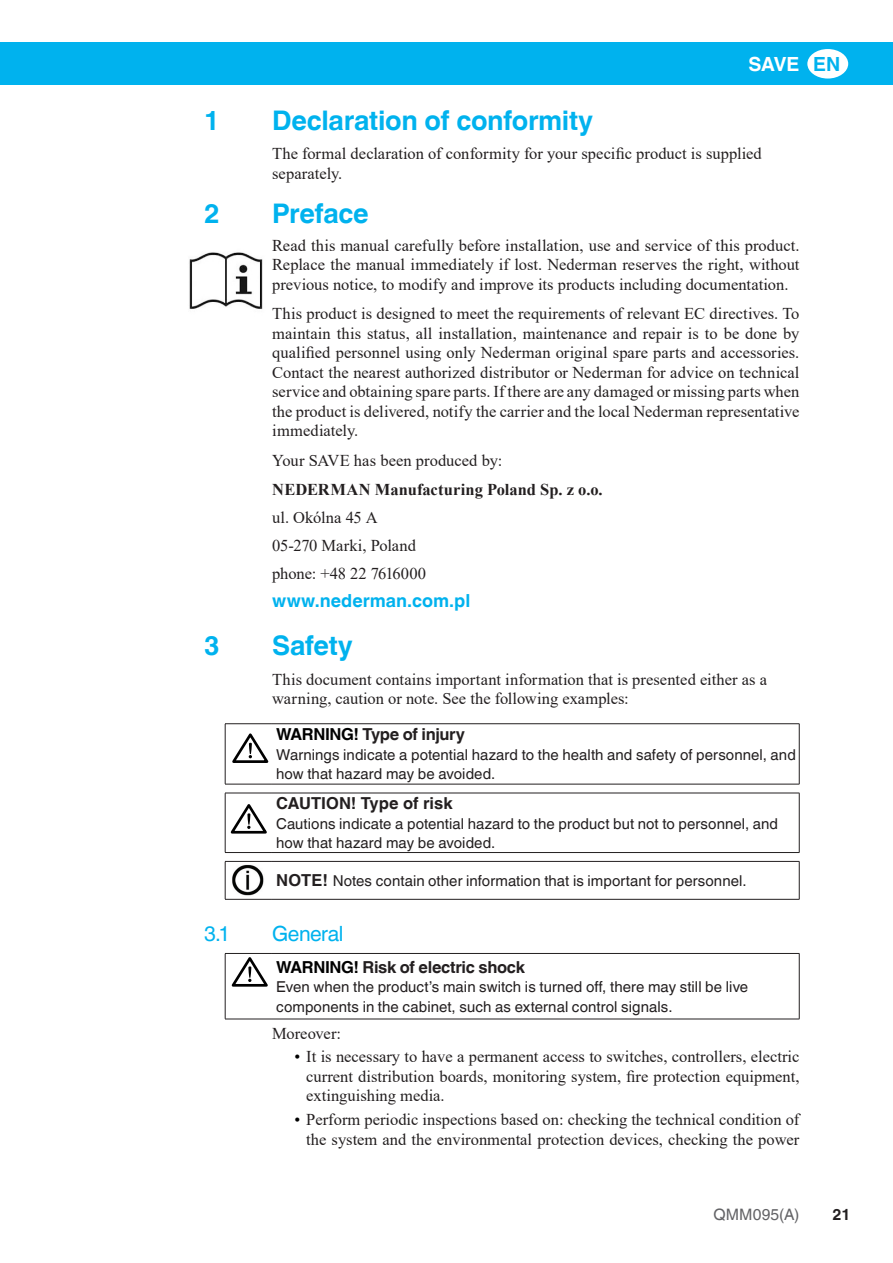
<style>
.page{position:relative;width:893px;height:1263px;background:#fff}
.page>*{position:absolute;margin:0;border:0;box-sizing:border-box;transform-origin:0 0}
.t1{font:700 27px "Helvetica Linotype";letter-spacing:-.01em;color:#00b2ee}
.t2{font:21px "Helvetica Linotype";letter-spacing:-.02em;color:#00b2ee}
.t3{font:700 19.5px "Helvetica Linotype";color:#fff}
.t4{font:700 19.5px "Helvetica Linotype";color:#00b2ee}
.Body{font:700 18px "Helvetica Linotype";color:#00b2ee}
.Body-2{font:16.5px/19.5px "Times New Roman";color:#231f20;text-align:justify}
.Warning_-_Heading{font:700 16.5px "Helvetica Linotype";letter-spacing:-.02em;color:#231f20}
.Body-3{font:700 16.5px "Times New Roman";color:#231f20}
.Warning_-_Heading_ca{font:700 16.5px "Helvetica Linotype";color:#231f20}
.t5{font:15.75px "Helvetica Linotype";letter-spacing:.005em;color:#636366}
.t6{font:700 15.75px "Helvetica Linotype";color:#231f20}
.Warning_-_Body{font:15px/19.5px "Helvetica Linotype";letter-spacing:.005em;color:#231f20}
.Warning_-_Note{font:15px "Helvetica Linotype";letter-spacing:.005em;color:#231f20}
.s1{color:#000}
.s2{font-weight:700;font-size:16.5px}
</style>
<div class="page">
<div style="left:0;top:43px;width:893px;height:42px;background:#00b2ee"></div>
<div style="left:806px;top:48px;width:43px;height:32px;background:#fff;border-radius:50%"></div>
<div style="left:805px;top:47px;width:45px;height:34px;border:2px solid #00b2ee;border-radius:50%"></div>
<hr style="left:225px;top:723px;width:47px;height:1px;background:#231f20">
<hr style="left:225px;top:724px;width:1px;height:60px;background:#231f20">
<hr style="left:272px;top:723px;width:527px;height:1px;background:#231f20">
<hr style="left:799px;top:724px;width:1px;height:60px;background:#231f20">
<hr style="left:225px;top:784px;width:47px;height:1px;background:#231f20">
<hr style="left:272px;top:784px;width:527px;height:1px;background:#231f20">
<hr style="left:225px;top:793px;width:47px;height:1px;background:#231f20">
<hr style="left:225px;top:793px;width:1px;height:59px;background:#231f20">
<hr style="left:272px;top:793px;width:527px;height:1px;background:#231f20">
<hr style="left:799px;top:793px;width:1px;height:59px;background:#231f20">
<hr style="left:225px;top:852px;width:47px;height:1px;background:#231f20">
<hr style="left:272px;top:852px;width:527px;height:1px;background:#231f20">
<hr style="left:225px;top:861px;width:47px;height:1px;background:#231f20">
<hr style="left:225px;top:861px;width:1px;height:38px;background:#231f20">
<hr style="left:272px;top:861px;width:527px;height:1px;background:#231f20">
<hr style="left:799px;top:861px;width:1px;height:38px;background:#231f20">
<hr style="left:225px;top:899px;width:47px;height:1px;background:#231f20">
<hr style="left:272px;top:899px;width:527px;height:1px;background:#231f20">
<img style="left:232px;top:864px;width:32px;height:32px">
<hr style="left:225px;top:953px;width:47px;height:1px;background:#231f20">
<hr style="left:225px;top:954px;width:1px;height:65px;background:#231f20">
<hr style="left:272px;top:953px;width:527px;height:1px;background:#231f20">
<hr style="left:799px;top:954px;width:1px;height:65px;background:#231f20">
<hr style="left:225px;top:1019px;width:47px;height:1px;background:#231f20">
<hr style="left:272px;top:1019px;width:527px;height:1px;background:#231f20">
<svg style="left:232px;top:733px;width:37px;height:30px"></svg>
<svg style="left:230px;top:804px;width:37px;height:30px"></svg>
<svg style="left:231px;top:957px;width:37px;height:30px"></svg>
<img style="left:189px;top:252px;width:74px;height:57px">
<p class="t3" style="left:748px;top:53px;width:53px">SAVE</p>
<p class="t4" style="left:813px;top:53px;width:29px">EN</p>
<p class="t1" style="left:204px;top:105px;width:17px">1</p>
<p class="t1" style="left:272px;top:105px;width:323px">Declaration of conformity</p>
<p class="Body-2" style="left:272px;top:143px;width:491px">The formal declaration of conformity for your specific product is supplied separately.</p>
<p class="t1" style="left:204px;top:198px;width:17px">2</p>
<p class="t1" style="left:272px;top:198px;width:98px">Preface</p>
<p class="Body-2" style="left:272px;top:235px;width:529px">Read this manual carefully before installation, use and service of this product.<br>Replace the manual immediately if lost. Nederman reserves the right, without previous notice, to modify and improve its products including documentation.</p>
<p class="Body-2" style="left:272px;top:303px;width:529px">This product is designed to meet the requirements of relevant EC directives. To maintain this status, all installation, maintenance and repair is to be done by qualified personnel using only Nederman original spare parts and accessories.<br>Contact the nearest authorized distributor or Nederman for advice on technical service and obtaining spare parts. If there are any damaged or missing parts when the product is delivered, notify the carrier and the local Nederman representative immediately.</p>
<p class="Body-2" style="left:272px;top:450px;width:232px">Your SAVE has been produced by:</p>
<p class="Body-3" style="left:272px;top:477px;width:332px">NEDERMAN Manufacturing Poland Sp. z o.o.</p>
<p class="Body-2" style="left:272px;top:507px;width:107px">ul. Okólna 45 A</p>
<p class="Body-2" style="left:272px;top:535px;width:145px">05-270 Marki, Poland</p>
<p class="Body-2" style="left:272px;top:563px;width:156px">phone: +48 22 7616000</p>
<p class="Body" style="left:272px;top:590px;width:200px">www.nederman.com.pl</p>
<p class="t1" style="left:204px;top:630px;width:17px">3</p>
<p class="t1" style="left:272px;top:630px;width:82px">Safety</p>
<p class="Body-2" style="left:272px;top:669px;width:496px">This document contains important information that is presented either as a warning, caution or note. See the following examples:</p>
<p class="Warning_-_Heading" style="left:276px;top:725px;width:190px"><span class="s1">WARNING!</span> Type of injury</p>
<p class="Warning_-_Body" style="left:276px;top:745px;width:521px">Warnings indicate a potential hazard to the health and safety of personnel, and how that hazard may be avoided.</p>
<p class="Warning_-_Heading_ca" style="left:276px;top:794px;width:178px">CAUTION! Type of risk</p>
<p class="Warning_-_Body" style="left:276px;top:814px;width:503px">Cautions indicate a potential hazard to the product but not to personnel, and how that hazard may be avoided.</p>
<p class="Warning_-_Note" style="left:276px;top:872px;width:472px"><span class="s2">NOTE!</span> Notes contain other information that is important for personnel.</p>
<p class="t2" style="left:204px;top:921px;width:28px">3.1</p>
<p class="t2" style="left:272px;top:921px;width:73px">General</p>
<p class="Warning_-_Heading" style="left:276px;top:957px;width:250px"><span class="s1">WARNING!</span> Risk of electric shock</p>
<p class="Warning_-_Body" style="left:276px;top:977px;width:474px">Even when the product’s main switch is turned off, there may still be live components in the cabinet, such as external control signals.</p>
<p class="Body-2" style="left:272px;top:1023px;width:70px">Moreover:</p>
<p class="Body-2" style="left:306px;top:1047px;width:495px;text-indent:-12px"><span class="s1">•</span> It is necessary to have a permanent access to switches, controllers, electric current distribution boards, monitoring system, fire protection equipment, extinguishing media.</p>
<p class="Body-2" style="left:294px;top:1109px;width:506px;text-align:right"><span class="s1">•</span> Perform periodic inspections based on: checking the technical condition of the system and the environmental protection devices, checking the power</p>
<p class="t5" style="left:713px;top:1206px;width:87px">QMM095(A)</p>
<p class="t6" style="left:833px;top:1206px;width:19px">21</p>
</div>
